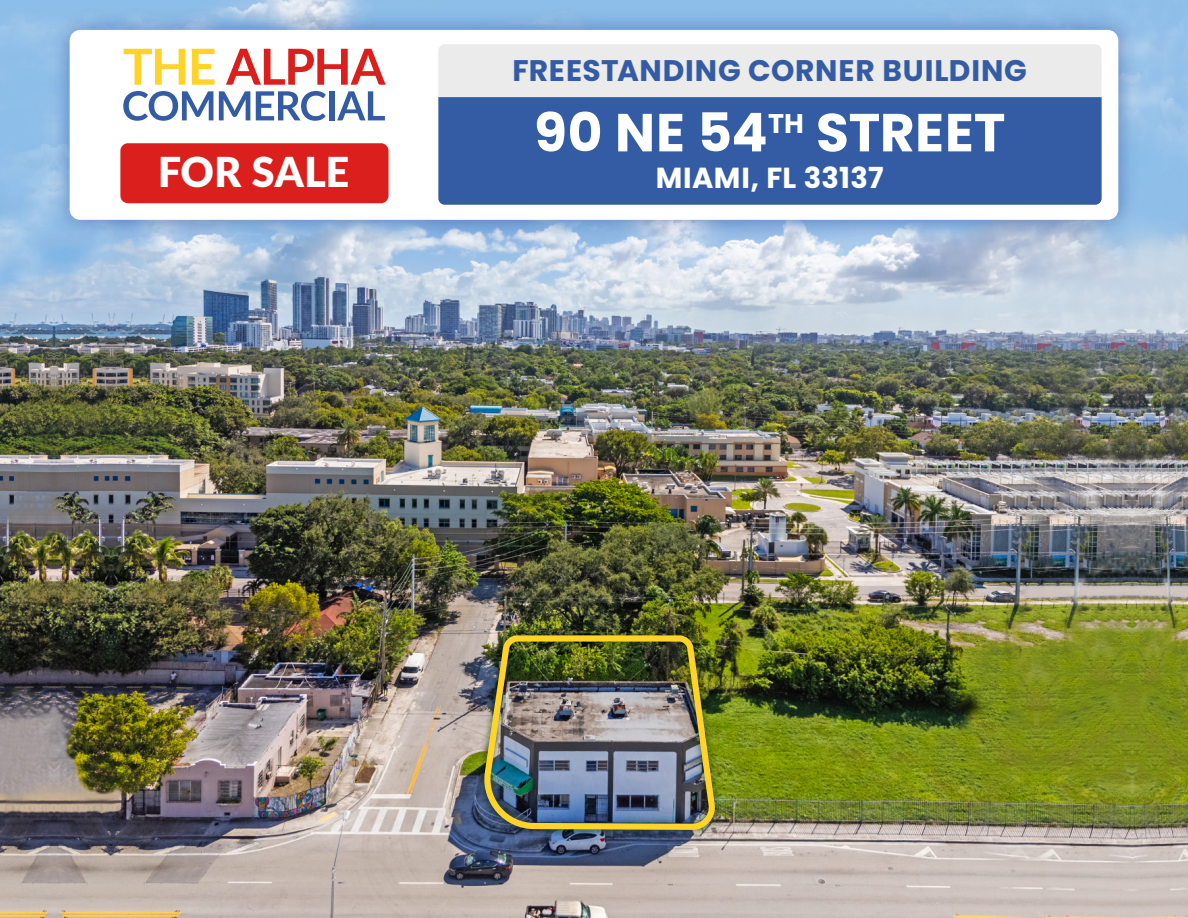
<style>
.page{position:relative;width:1188px;height:918px;background:#fff}
.page>*{position:absolute;margin:0;border:0;box-sizing:border-box;transform-origin:0 0}
.t1{font:700 53.55px "Poppins";letter-spacing:.005em;color:#fff}
.t2{font:900 41.1px "Lato";color:#fff}
.t3{font:700 29.7px "Poppins";letter-spacing:.025em;color:#345ca5}
.t4{font:700 28.95px "Poppins";letter-spacing:.015em;color:#fff}
</style>
<div class="page">
<img style="left:0;top:0;width:1188px;height:918px">
<img style="left:472px;top:624px;width:254px;height:217px">
<img style="left:482px;top:632px;width:236px;height:201px">
<img style="left:40px;top:0;width:1109px;height:250px">
<div style="left:71px;top:31px;width:1046px;height:187px;background:#fff;border-radius:9px"></div>
<div style="left:70px;top:30px;width:1048px;height:190px;border:3px solid #fff;border-radius:9px"></div>
<div style="left:438px;top:97px;width:664px;height:108px;background:#345ca5"></div>
<svg style="left:123px;top:91px;width:90px;height:30px"></svg>
<svg style="left:219px;top:91px;width:31px;height:29px"></svg>
<svg style="left:256px;top:91px;width:70px;height:30px"></svg>
<div style="left:329px;top:91px;width:5px;height:29px;background:#345ca5"></div>
<svg style="left:337px;top:91px;width:48px;height:29px"></svg>
<svg style="left:124px;top:49px;width:61px;height:36px"></svg>
<svg style="left:192px;top:49px;width:23px;height:36px"></svg>
<svg style="left:226px;top:49px;width:160px;height:36px"></svg>
<div style="left:120px;top:143px;width:269px;height:60px;background:#da1f1c;border-radius:8px"></div>
<svg style="left:537px;top:111px;width:27px;height:41px"></svg>
<svg style="left:570px;top:112px;width:30px;height:39px"></svg>
<svg style="left:618px;top:114px;width:34px;height:37px"></svg>
<svg style="left:659px;top:114px;width:23px;height:37px"></svg>
<div style="left:702px;top:112px;width:100px;height:39px;background:#345ca5"></div>
<div style="left:818px;top:113px;width:123px;height:39px;background:#345ca5"></div>
<div style="left:948px;top:114px;width:56px;height:37px;background:#345ca5"></div>
<svg style="left:657px;top:167px;width:24px;height:21px"></svg>
<div style="left:685px;top:167px;width:5px;height:21px;background:#345ca5"></div>
<svg style="left:693px;top:167px;width:46px;height:21px"></svg>
<div style="left:743px;top:167px;width:5px;height:21px;background:#345ca5"></div>
<svg style="left:752px;top:183px;width:6px;height:8px"></svg>
<svg style="left:768px;top:167px;width:28px;height:21px"></svg>
<div style="left:805px;top:166px;width:78px;height:22px;background:#345ca5"></div>
<div style="left:438px;top:44px;width:664px;height:53px;background:#ebebeb"></div>
<h2 class="t2" style="left:158px;top:148px;width:193px">FOR SALE</h2>
<p class="t3" style="left:512px;top:53px;width:516px">FREESTANDING CORNER BUILDING</p>
<h1 class="t1" style="left:534px;top:102px;width:473px">90 NE 54<sup>TH</sup> STREET</h1>
<p class="t4" style="left:656px;top:161px;width:230px">MIAMI, FL 33137</p>
</div>
